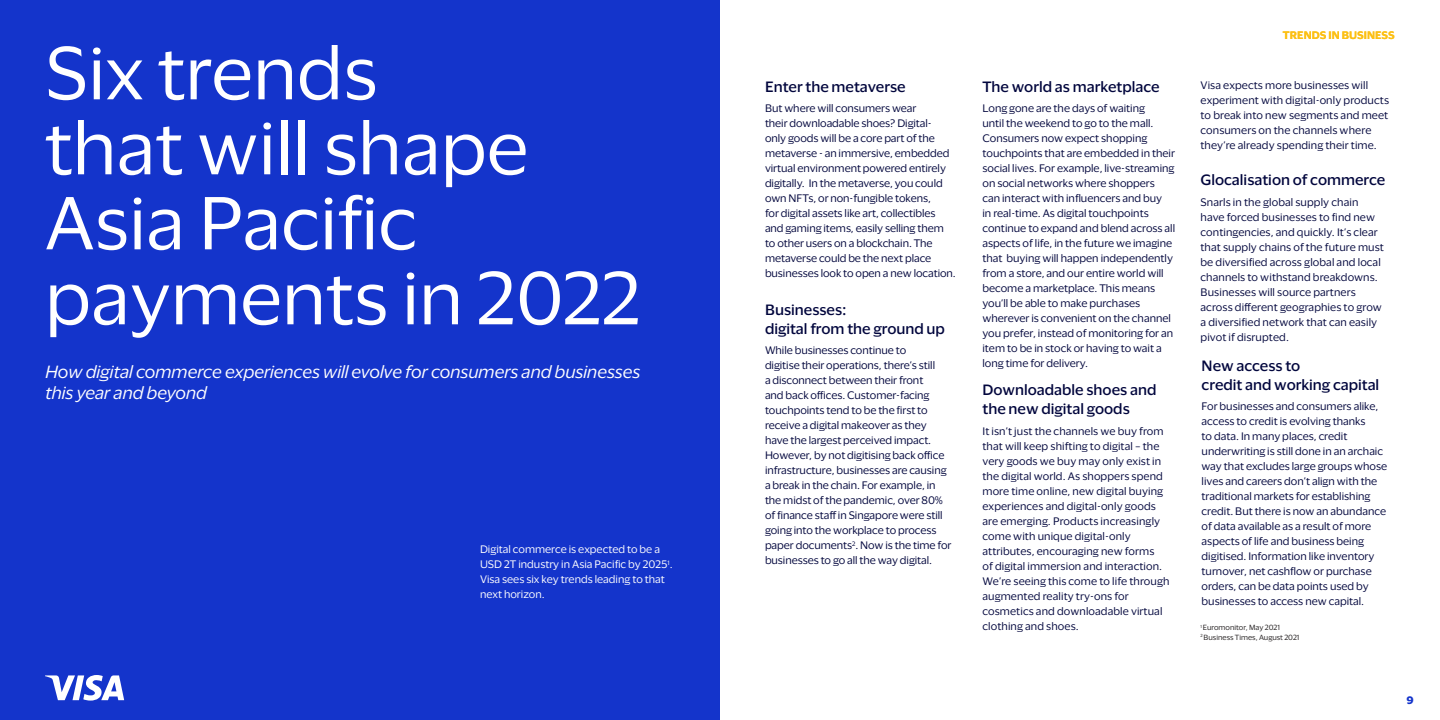
<style>
.page{position:relative;width:1440px;height:720px;background:#fff}
.page>*{position:absolute;margin:0;border:0;box-sizing:border-box;transform-origin:0 0}
.t1{font:68.75px/75px "Visa Dialect";color:#fff}
.t2{font:italic 16.25px/21.2px "Visa Dialect";color:#fff}
.t3{font:500 13.75px/18.8px "Visa Dialect";color:#02063d}
.t4{font:10px/15px "Visa Dialect";color:#02063d}
.t5{font:10px/15px "Visa Dialect";color:#fff}
.t6{font:600 10px "Visa Dialect";color:#fcc015}
.t7{font:700 10px "Visa Dialect";color:#1434cb}
.t8{font:6.88px "Visa Dialect";color:#231f20}
</style>
<div class="page">
<div style="left:0;top:0;width:720px;height:720px;background:#1434cb"></div>
<svg style="left:45px;top:675px;width:79px;height:26px"></svg>
<p class="t1" style="left:45px;top:31px;width:334px">Six trends</p>
<p class="t1" style="left:45px;top:106px;width:597px">that will shape<br>Asia Pacific payments in 2022</p>
<p class="t2" style="left:45px;top:360px;width:597px">How digital commerce experiences will evolve for consumers and businesses this year and beyond</p>
<p class="t5" style="left:480px;top:541px;width:194px">Digital commerce is expected to be a<br>USD 2T industry in Asia Pacific by 2025<sup>1</sup>.<br>Visa sees six key trends leading to that next horizon.</p>
<p class="t3" style="left:765px;top:76px;width:142px">Enter the metaverse</p>
<p class="t4" style="left:765px;top:101px;width:192px">But where will consumers wear<br>their downloadable shoes? Digital-<br>only goods will be a core part of the metaverse - an immersive, embedded virtual environment powered entirely digitally. In the metaverse, you could own NFTs, or non-fungible tokens,<br>for digital assets like art, collectibles and gaming items, easily selling them to other users on a blockchain. The metaverse could be the next place businesses look to open a new location.</p>
<p class="t3" style="left:765px;top:299px;width:182px">Businesses:<br>digital from the ground up</p>
<p class="t4" style="left:765px;top:342px;width:188px">While businesses continue to<br>digitise their operations, there’s still<br>a disconnect between their front<br>and back offices. Customer-facing touchpoints tend to be the first to receive a digital makeover as they have the largest perceived impact.<br>However, by not digitising back office infrastructure, businesses are causing a break in the chain. For example, in the midst of the pandemic, over 80% of finance staff in Singapore were still going into the workplace to process paper documents<sup>2</sup>. Now is the time for businesses to go all the way digital.</p>
<p class="t3" style="left:982px;top:76px;width:179px">The world as marketplace</p>
<p class="t4" style="left:982px;top:101px;width:194px">Long gone are the days of waiting<br>until the weekend to go to the mall.<br>Consumers now expect shopping touchpoints that are embedded in their social lives. For example, live-streaming on social networks where shoppers<br>can interact with influencers and buy<br>in real-time. As digital touchpoints continue to expand and blend across all aspects of life, in the future we imagine that buying will happen independently from a store, and our entire world will become a marketplace. This means you’ll be able to make purchases wherever is convenient on the channel you prefer, instead of monitoring for an item to be in stock or having to wait a long time for delivery.</p>
<p class="t3" style="left:982px;top:380px;width:175px">Downloadable shoes and the new digital goods</p>
<p class="t4" style="left:982px;top:423px;width:189px">It isn’t just the channels we buy from that will keep shifting to digital – the very goods we buy may only exist in the digital world. As shoppers spend more time online, new digital buying experiences and digital-only goods are emerging. Products increasingly come with unique digital-only attributes, encouraging new forms<br>of digital immersion and interaction.<br>We’re seeing this come to life through augmented reality try-ons for cosmetics and downloadable virtual clothing and shoes.</p>
<p class="t6" style="left:1283px;top:28px;width:114px">TRENDS IN BUSINESS</p>
<p class="t4" style="left:1201px;top:77px;width:190px">Visa expects more businesses will experiment with digital-only products to break into new segments and meet consumers on the channels where they’re already spending their time.</p>
<p class="t3" style="left:1201px;top:170px;width:186px">Glocalisation of commerce</p>
<p class="t4" style="left:1201px;top:194px;width:185px">Snarls in the global supply chain have forced businesses to find new contingencies, and quickly. It’s clear that supply chains of the future must be diversified across global and local channels to withstand breakdowns.<br>Businesses will source partners across different geographies to grow a diversified network that can easily pivot if disrupted.</p>
<p class="t3" style="left:1202px;top:355px;width:179px">New access to<br>credit and working capital</p>
<p class="t4" style="left:1202px;top:398px;width:187px">For businesses and consumers alike, access to credit is evolving thanks<br>to data. In many places, credit underwriting is still done in an archaic way that excludes large groups whose lives and careers don’t align with the traditional markets for establishing credit. But there is now an abundance of data available as a result of more aspects of life and business being digitised. Information like inventory turnover, net cashflow or purchase orders, can be data points used by businesses to access new capital.</p>
<p class="t8" style="left:1201px;top:622px;width:81px"><sup>1</sup> Euromonitor, May 2021</p>
<p class="t8" style="left:1201px;top:632px;width:100px"><sup>2</sup> Business Times, August 2021</p>
<p class="t7" style="left:1407px;top:692px;width:9px">9</p>
</div>
